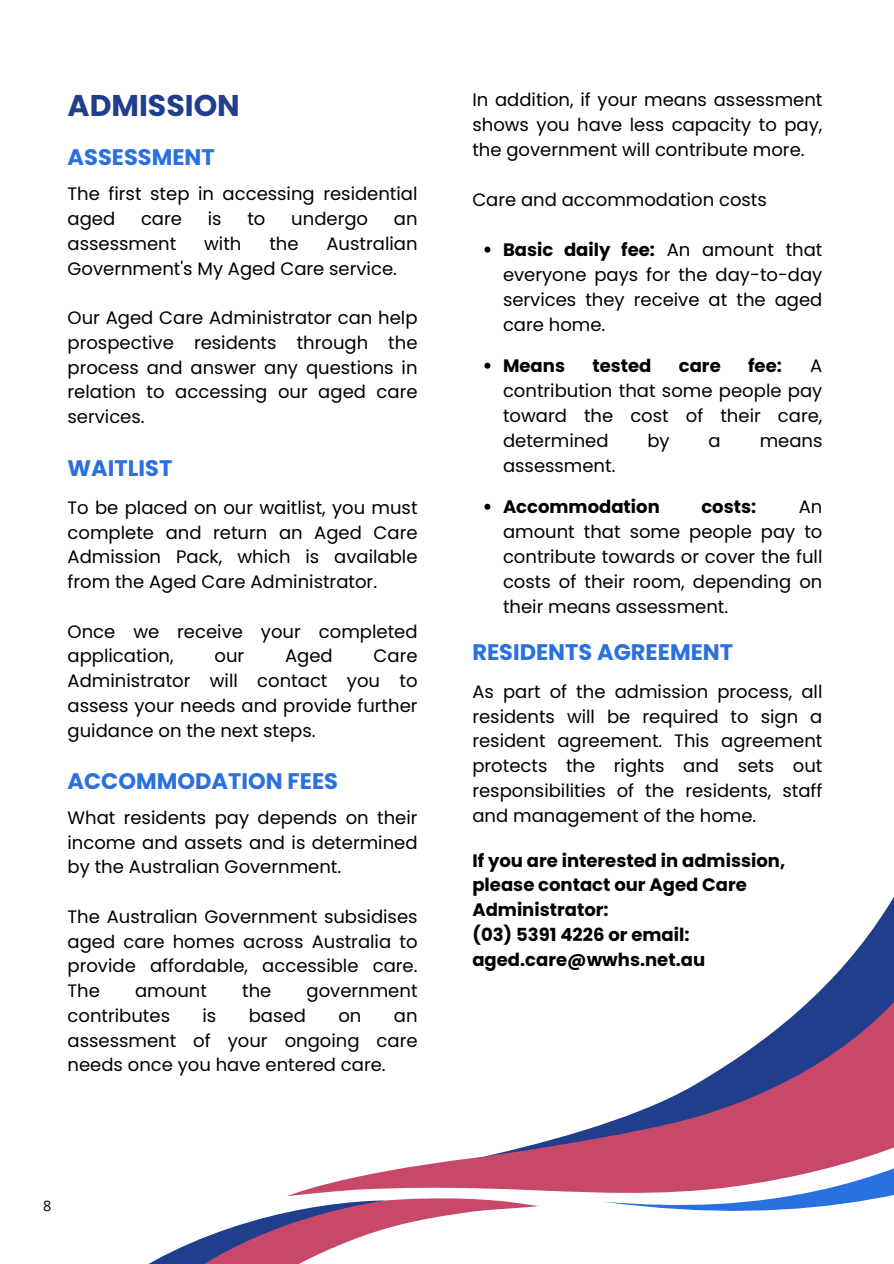
<style>
.page{position:relative;width:894px;height:1264px;background:#fff}
.page>*{position:absolute;margin:0;border:0;box-sizing:border-box;transform-origin:0 0}
.t1{font:700 30px "Poppins";color:#213e8c}
.t2{font:700 22.5px "Poppins";color:#2a70de}
.t3{font:18px/24.8px "Poppins";color:#000;text-align:justify}
.t4{font:700 18px/24.8px "Poppins";color:#000}
.t5{font:14.55px "Open Sans";color:#000}
.s1{font-weight:700}
</style>
<div class="page">
<svg style="left:150px;top:1212px;width:137px;height:51px"></svg>
<svg style="left:287px;top:898px;width:606px;height:365px"></svg>
<svg style="left:484px;top:246px;width:6px;height:6px"></svg>
<svg style="left:484px;top:362px;width:6px;height:6px"></svg>
<svg style="left:484px;top:503px;width:6px;height:6px"></svg>
<p class="t1" style="left:67px;top:84px;width:174px">ADMISSION</p>
<p class="t2" style="left:67px;top:141px;width:149px">ASSESSMENT</p>
<h1 class="t3" style="left:67px;top:182px;width:351px">The first step in accessing residential aged</h1>
<h1 class="t3" style="left:141px;top:206px;width:42px">care</h1>
<h1 class="t3" style="left:208px;top:206px;width:15px">is</h1>
<h1 class="t3" style="left:247px;top:206px;width:20px">to</h1>
<h1 class="t3" style="left:291px;top:206px;width:78px">undergo</h1>
<h1 class="t3" style="left:394px;top:206px;width:25px">an</h1>
<h1 class="t3" style="left:67px;top:231px;width:110px">assessment</h1>
<h1 class="t3" style="left:204px;top:231px;width:39px">with</h1>
<h1 class="t3" style="left:269px;top:231px;width:31px">the</h1>
<h1 class="t3" style="left:67px;top:231px;width:351px;text-indent:259px">Australian<br>Government's My Aged Care service.</h1>
<p class="t3" style="left:67px;top:305px;width:351px">Our Aged Care Administrator can help prospective residents through the process and answer any questions in relation to accessing our aged care services.</p>
<p class="t2" style="left:67px;top:452px;width:106px">WAITLIST</p>
<h2 class="t3" style="left:67px;top:495px;width:351px">To be placed on our waitlist, you must complete and return an Aged Care Admission Pack, which is available from the Aged Care Administrator.</h2>
<p class="t3" style="left:67px;top:619px;width:351px">Once we receive your completed application,</p>
<p class="t3" style="left:214px;top:643px;width:31px">our</p>
<p class="t3" style="left:285px;top:643px;width:49px">Aged</p>
<p class="t3" style="left:67px;top:643px;width:351px;text-indent:306px">Care Administrator will contact you to assess your needs and provide further guidance on the next steps.</p>
<p class="t2" style="left:67px;top:765px;width:272px">ACCOMMODATION FEES</p>
<p class="t3" style="left:67px;top:805px;width:351px">What residents pay depends on their income and assets and is determined by the Australian Government.</p>
<p class="t3" style="left:67px;top:904px;width:351px">The Australian Government subsidises aged care homes across Australia to provide affordable, accessible care.<br>The</p>
<p class="t3" style="left:135px;top:978px;width:73px">amount</p>
<p class="t3" style="left:242px;top:978px;width:31px">the</p>
<p class="t3" style="left:306px;top:978px;width:112px">government</p>
<p class="t3" style="left:67px;top:1003px;width:104px">contributes</p>
<p class="t3" style="left:202px;top:1003px;width:15px">is</p>
<p class="t3" style="left:249px;top:1003px;width:59px">based</p>
<p class="t3" style="left:338px;top:1003px;width:25px">on</p>
<p class="t3" style="left:67px;top:1003px;width:351px;text-indent:326px">an assessment of your ongoing care needs once you have entered care.</p>
<p class="t5" style="left:43px;top:1195px;width:10px">8</p>
<p class="t3" style="left:472px;top:87px;width:351px">In addition, if your means assessment shows you have less capacity to pay, the government will contribute more.</p>
<h2 class="t3" style="left:472px;top:187px;width:296px">Care and accommodation costs</h2>
<p class="t3" style="left:503px;top:237px;width:321px"><span class="s1">Basic daily fee:</span> An amount that everyone pays for the day-to-day services they receive at the aged care home.</p>
<p class="t4" style="left:503px;top:353px;width:63px">Means</p>
<p class="t4" style="left:592px;top:353px;width:61px">tested</p>
<p class="t4" style="left:678px;top:353px;width:43px">care</p>
<p class="t4" style="left:748px;top:353px;width:35px">fee:</p>
<p class="t3" style="left:503px;top:353px;width:321px;text-indent:307px">A contribution that some people pay toward the cost of their care, determined</p>
<p class="t3" style="left:647px;top:428px;width:24px">by</p>
<p class="t3" style="left:708px;top:428px;width:14px">a</p>
<p class="t3" style="left:759px;top:428px;width:64px">means</p>
<p class="t3" style="left:503px;top:453px;width:114px">assessment.</p>
<h2 class="t4" style="left:503px;top:494px;width:158px">Accommodation</h2>
<h2 class="t4" style="left:701px;top:494px;width:56px">costs:</h2>
<h2 class="t3" style="left:503px;top:494px;width:321px;text-indent:296px">An amount that some people pay to contribute towards or cover the full costs of their room, depending on their means assessment.</h2>
<p class="t2" style="left:472px;top:636px;width:262px">RESIDENTS AGREEMENT</p>
<h3 class="t3" style="left:472px;top:679px;width:351px">As part of the admission process, all residents will be required to sign a resident agreement. This agreement protects the rights and sets out responsibilities of the residents, staff and management of the home.</h3>
<h2 class="t4" style="left:472px;top:848px;width:314px">If you are interested in admission, please contact our Aged Care<br>Administrator:<br>(03) 5391 4226 or email: aged.care@wwhs.net.au</h2>
</div>
